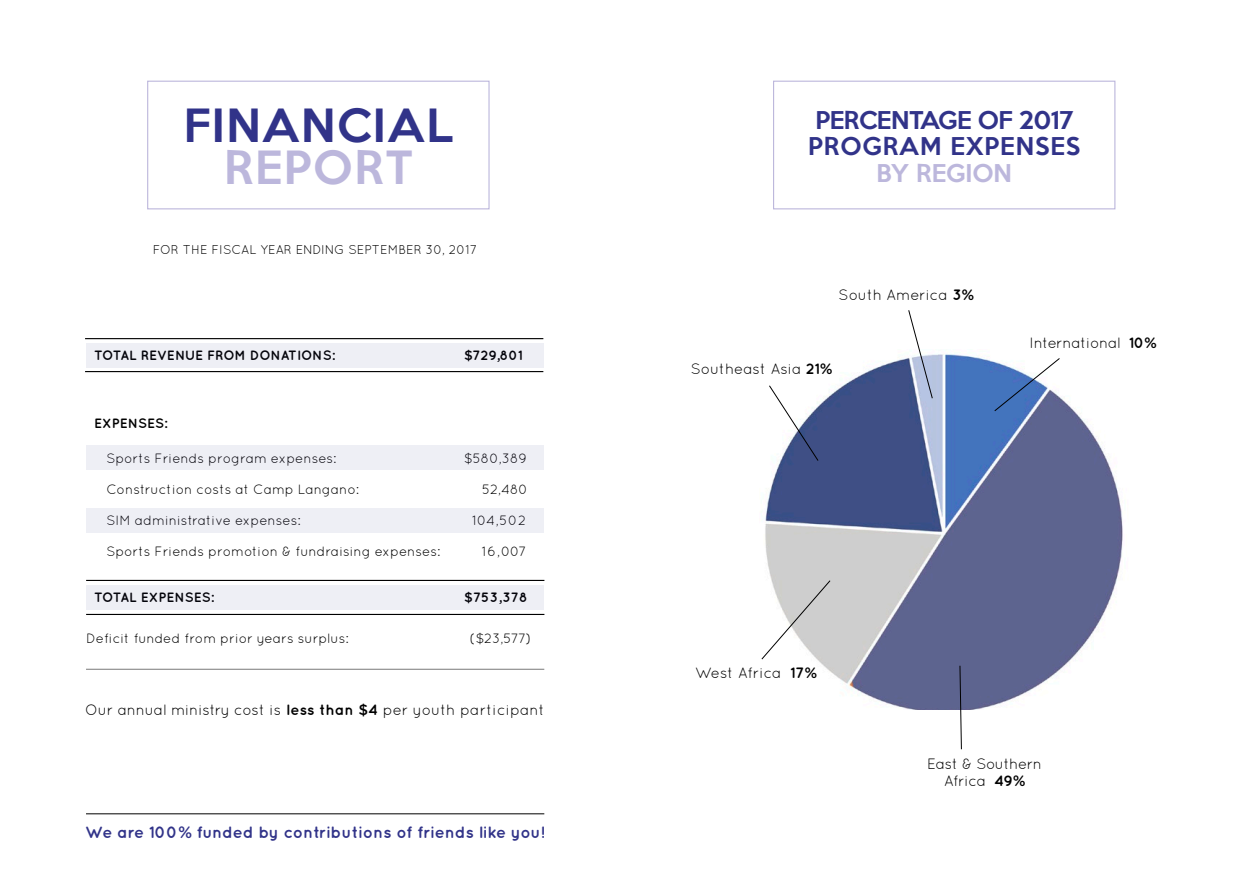
<style>
.page{position:relative;width:1259px;height:893px;background:#fff}
.page>*{position:absolute;margin:0;border:0;box-sizing:border-box;transform-origin:0 0}
.t1{font:500 42px "Keep Calm";letter-spacing:.04em;color:#313389}
.t2{font:500 42px "Keep Calm";letter-spacing:.04em;color:#bcb7dc}
.t3{font:500 22.5px "Keep Calm";letter-spacing:-.02em;color:#313389}
.t4{font:500 22.5px "Keep Calm";letter-spacing:.04em;color:#313389}
.t5{font:500 22.5px "Keep Calm";color:#bcb7dc}
.t6{font:700 16.5px "Quicksand";color:#313389}
.t7{font:15px "Quicksand";letter-spacing:-.01em;color:#000}
.t8{font:13.5px "Quicksand";color:#000}
.t9{font:700 13.5px "Quicksand";color:#000}
.t10{font:12.75px "Quicksand";color:#000}
.s1{font-weight:700}
</style>
<div class="page">
<div style="left:147px;top:81px;width:342px;height:128px;border:1px solid #bcb7dc"></div>
<div style="left:86px;top:585px;width:458px;height:25px;background:#eeeff5"></div>
<div style="left:86px;top:343px;width:458px;height:24px;background:#eeeff5"></div>
<div style="left:86px;top:446px;width:458px;height:24px;background:#eeeff5"></div>
<div style="left:86px;top:509px;width:458px;height:24px;background:#eeeff5"></div>
<hr style="left:85px;top:338px;width:458px;height:1px;background:#000">
<hr style="left:85px;top:371px;width:458px;height:1px;background:#000">
<hr style="left:86px;top:580px;width:458px;height:1px;background:#000">
<hr style="left:86px;top:614px;width:458px;height:1px;background:#000">
<hr style="left:86px;top:813px;width:458px;height:1px;background:#000">
<hr style="left:86px;top:669px;width:458px;height:1px;background:#000">
<img style="left:765px;top:354px;width:358px;height:355px">
<svg style="left:768px;top:385px;width:51px;height:77px"></svg>
<svg style="left:908px;top:310px;width:25px;height:89px"></svg>
<svg style="left:761px;top:580px;width:70px;height:80px"></svg>
<svg style="left:959px;top:665px;width:3px;height:85px"></svg>
<svg style="left:993px;top:357px;width:67px;height:55px"></svg>
<div style="left:773px;top:81px;width:342px;height:128px;border:1px solid #bcb7dc"></div>
<p class="t1" style="left:184px;top:89px;width:271px">FINANCIAL</p>
<p class="t2" style="left:224px;top:131px;width:190px">REPORT</p>
<p class="t10" style="left:153px;top:243px;width:326px">FOR THE FISCAL YEAR ENDING SEPTEMBER 30, 2017</p>
<p class="t9" style="left:94px;top:347px;width:242px">TOTAL REVENUE FROM DONATIONS:</p>
<p class="t9" style="left:464px;top:347px;width:60px">$729,801</p>
<p class="t9" style="left:94px;top:415px;width:75px">EXPENSES:</p>
<p class="t8" style="left:106px;top:450px;width:232px">Sports Friends program expenses:</p>
<p class="t8" style="left:464px;top:450px;width:64px">$580,389</p>
<p class="t8" style="left:106px;top:481px;width:254px">Construction costs at Camp Langano:</p>
<p class="t8" style="left:482px;top:481px;width:48px">52,480</p>
<p class="t8" style="left:106px;top:512px;width:196px">SIM administrative expenses:</p>
<p class="t8" style="left:472px;top:512px;width:55px">104,502</p>
<p class="t8" style="left:106px;top:544px;width:335px">Sports Friends promotion &amp; fundraising expenses:</p>
<p class="t8" style="left:482px;top:544px;width:46px">16,007</p>
<p class="t9" style="left:94px;top:589px;width:121px">TOTAL EXPENSES:</p>
<p class="t9" style="left:464px;top:589px;width:65px">$753,378</p>
<p class="t8" style="left:86px;top:630px;width:264px">Deficit funded from prior years surplus:</p>
<p class="t8" style="left:470px;top:630px;width:63px">($23,577)</p>
<p class="t7" style="left:85px;top:701px;width:461px">Our annual ministry cost is <span class="s1">less than $4</span> per youth participant</p>
<p class="t6" style="left:85px;top:822px;width:461px">We are 100% funded by contributions of friends like you!</p>
<p class="t3" style="left:815px;top:101px;width:259px">PERCENTAGE OF 2017</p>
<p class="t4" style="left:808px;top:127px;width:274px">PROGRAM EXPENSES</p>
<p class="t5" style="left:876px;top:153px;width:137px">BY REGION</p>
<p class="t7" style="left:838px;top:286px;width:137px">South America <span class="s1">3%</span></p>
<p class="t7" style="left:691px;top:360px;width:143px">Southeast Asia <span class="s1">21%</span></p>
<p class="t7" style="left:1029px;top:334px;width:129px">International <span class="s1">10%</span></p>
<p class="t7" style="left:695px;top:664px;width:123px">West Africa <span class="s1">17%</span></p>
<p class="t7" style="left:927px;top:755px;width:116px">East &amp; Southern</p>
<p class="t7" style="left:944px;top:772px;width:83px">Africa <span class="s1">49%</span></p>
</div>
